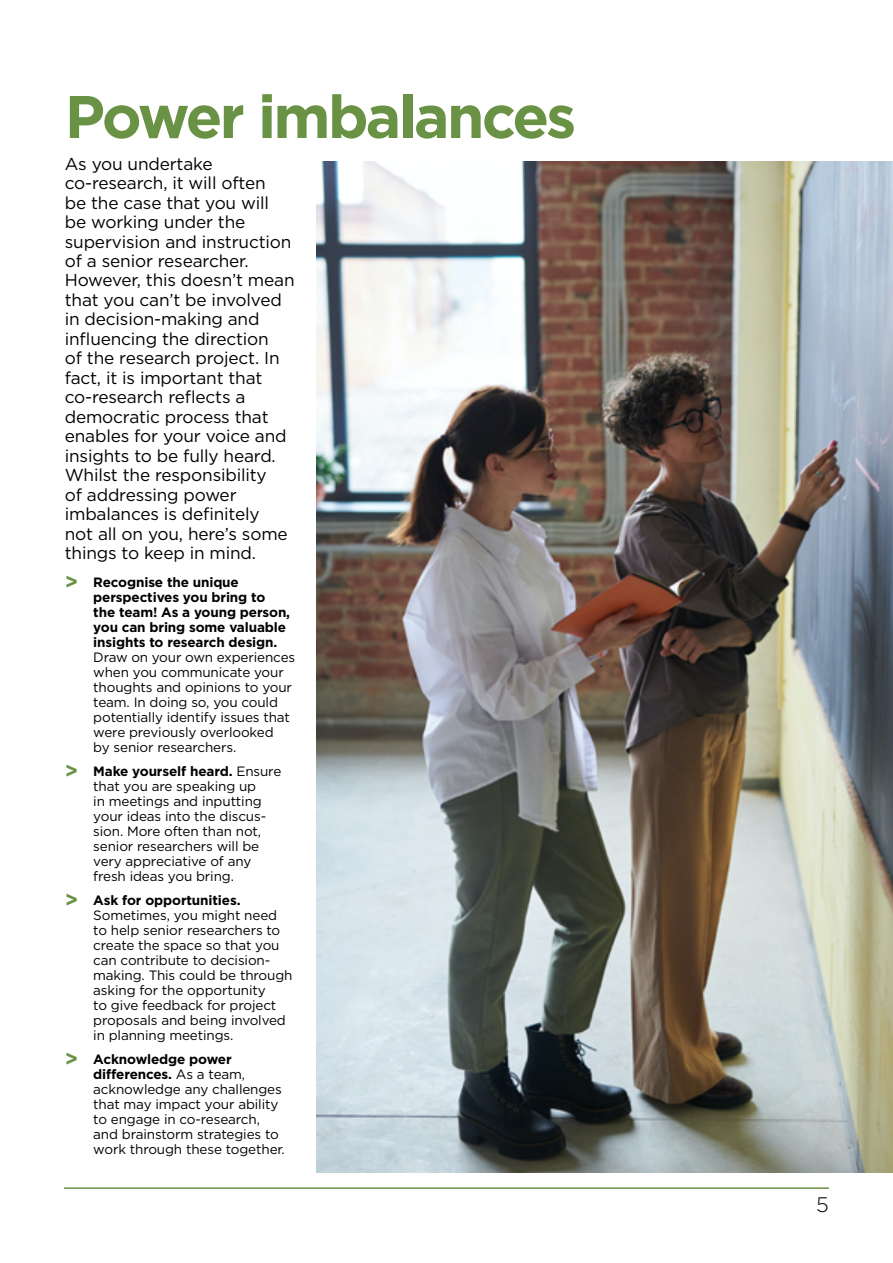
<style>
.page{position:relative;width:893px;height:1263px;background:#fff}
.page>*{position:absolute;margin:0;border:0;box-sizing:border-box;transform-origin:0 0}
.t1{font:700 60px "Gotham";letter-spacing:-.045em;color:#699244}
.t2{font:300 21px "Gotham";color:#000}
.t3{font:17.25px/19.5px "Gotham";letter-spacing:-.01em;color:#000}
.t4{font:13.5px/15px "Gotham";letter-spacing:-.01em;color:#000}
.t5{font:700 13.5px/15px "Gotham";letter-spacing:-.01em;color:#000}
.s1{font-size:21px;color:#699244}
.s2{font-weight:700;font-size:21px;color:#699244}
.s3{font-weight:700}
</style>
<div class="page">
<hr style="left:64px;top:1187px;width:765px;height:2px;background:#699244">
<img style="left:316px;top:162px;width:577px;height:1011px">
<h1 class="t1" style="left:65px;top:77px;width:513px">Power imbalances</h1>
<p class="t3" style="left:65px;top:153px;width:231px">As you undertake co-research, it will often<br>be the case that you will be working under the supervision and instruction of a senior researcher.<br>However, this doesn’t mean that you can’t be involved in decision-making and influencing the direction<br>of the research project. In fact, it is important that co-research reflects a democratic process that enables for your voice and insights to be fully heard.<br>Whilst the responsibility<br>of addressing power imbalances is definitely<br>not all on you, here’s some things to keep in mind.</p>
<p class="t5" style="left:93px;top:574px;width:198px;text-indent:-28px"><span class="s1">&gt;</span> Recognise the unique perspectives you bring to the team! As a young person, you can bring some valuable insights to research design.</p>
<p class="t4" style="left:93px;top:649px;width:203px">Draw on your own experiences when you communicate your thoughts and opinions to your team. In doing so, you could potentially identify issues that were previously overlooked<br>by senior researchers.</p>
<p class="t4" style="left:93px;top:763px;width:190px;text-indent:-28px"><span class="s2">&gt;</span> <span class="s3">Make yourself heard.</span> Ensure that you are speaking up<br>in meetings and inputting your ideas into the discus&shy;sion. More often than not, senior researchers will be very appreciative of any fresh ideas you bring.</p>
<p class="t4" style="left:93px;top:892px;width:201px;text-indent:-28px"><span class="s2">&gt;</span> <span class="s3">Ask for opportunities.<br></span>Sometimes, you might need to help senior researchers to create the space so that you can contribute to decision&shy;making. This could be through asking for the opportunity<br>to give feedback for project proposals and being involved in planning meetings.</p>
<p class="t4" style="left:93px;top:1051px;width:193px;text-indent:-28px"><span class="s2">&gt;</span> <span class="s3">Acknowledge power differences.</span> As a team, acknowledge any challenges that may impact your ability to engage in co-research, and brainstorm strategies to work through these together.</p>
<h2 class="t2" style="left:816px;top:1191px;width:14px">5</h2>
</div>
